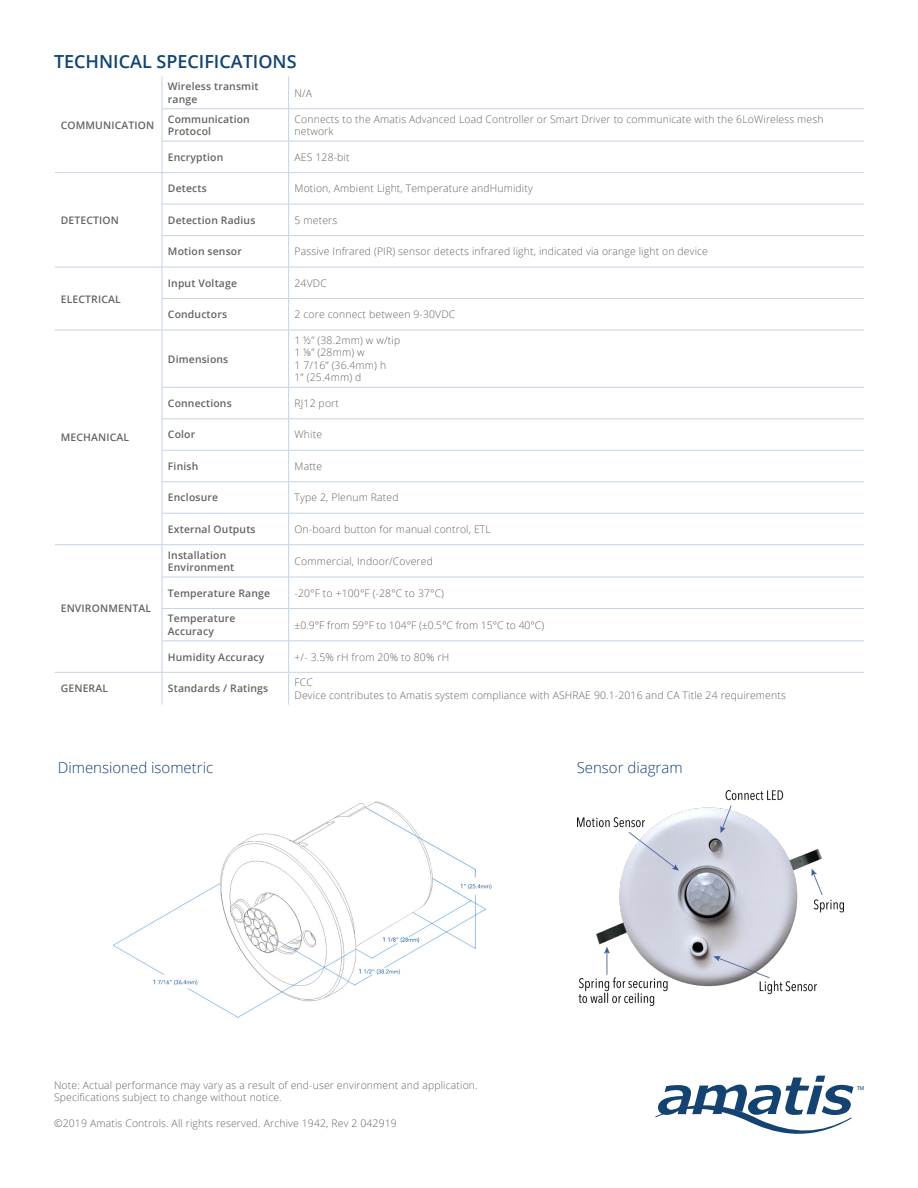
<style>
.page{position:relative;width:918px;height:1188px;background:#fff}
.page>*{position:absolute;margin:0;border:0;box-sizing:border-box;transform-origin:0 0}
.t1{font:600 18px "Open Sans";color:#104473}
.t2{font:300 15px "Open Sans";color:#124271}
.t3{font:300 10.35px/12.5px "Open Sans";letter-spacing:.015em;color:#636366}
.t4{font:600 10.35px/12.5px "Open Sans";letter-spacing:.015em;color:#636366}
.t5{font:5.25px "Helvetica";color:#144372}
</style>
<div class="page">
<svg style="left:655px;top:1076px;width:199px;height:58px"></svg>
<hr style="left:288px;top:77px;width:1px;height:31px;background:#c4d3e5">
<hr style="left:162px;top:108px;width:127px;height:1px;background:#c4d3e5">
<hr style="left:289px;top:108px;width:575px;height:1px;background:#c4d3e5">
<hr style="left:288px;top:109px;width:1px;height:32px;background:#c4d3e5">
<hr style="left:162px;top:141px;width:127px;height:1px;background:#c4d3e5">
<hr style="left:289px;top:141px;width:575px;height:1px;background:#c4d3e5">
<hr style="left:288px;top:141px;width:1px;height:31px;background:#c4d3e5">
<hr style="left:55px;top:172px;width:107px;height:1px;background:#c4d3e5">
<hr style="left:162px;top:172px;width:127px;height:1px;background:#c4d3e5">
<hr style="left:289px;top:172px;width:575px;height:1px;background:#c4d3e5">
<hr style="left:288px;top:173px;width:1px;height:31px;background:#c4d3e5">
<hr style="left:162px;top:204px;width:127px;height:1px;background:#c4d3e5">
<hr style="left:289px;top:204px;width:575px;height:1px;background:#c4d3e5">
<hr style="left:288px;top:204px;width:1px;height:31px;background:#c4d3e5">
<hr style="left:162px;top:235px;width:127px;height:1px;background:#c4d3e5">
<hr style="left:289px;top:235px;width:575px;height:1px;background:#c4d3e5">
<hr style="left:288px;top:236px;width:1px;height:31px;background:#c4d3e5">
<hr style="left:55px;top:267px;width:107px;height:1px;background:#c4d3e5">
<hr style="left:162px;top:267px;width:127px;height:1px;background:#c4d3e5">
<hr style="left:289px;top:267px;width:575px;height:1px;background:#c4d3e5">
<hr style="left:288px;top:267px;width:1px;height:31px;background:#c4d3e5">
<hr style="left:162px;top:298px;width:127px;height:1px;background:#c4d3e5">
<hr style="left:289px;top:298px;width:575px;height:1px;background:#c4d3e5">
<hr style="left:288px;top:299px;width:1px;height:31px;background:#c4d3e5">
<hr style="left:55px;top:330px;width:107px;height:1px;background:#c4d3e5">
<hr style="left:162px;top:330px;width:127px;height:1px;background:#c4d3e5">
<hr style="left:289px;top:330px;width:575px;height:1px;background:#c4d3e5">
<hr style="left:288px;top:330px;width:1px;height:57px;background:#c4d3e5">
<hr style="left:162px;top:387px;width:127px;height:1px;background:#c4d3e5">
<hr style="left:289px;top:387px;width:575px;height:1px;background:#c4d3e5">
<hr style="left:288px;top:388px;width:1px;height:30px;background:#c4d3e5">
<hr style="left:162px;top:418px;width:127px;height:1px;background:#c4d3e5">
<hr style="left:289px;top:418px;width:575px;height:1px;background:#c4d3e5">
<hr style="left:288px;top:419px;width:1px;height:31px;background:#c4d3e5">
<hr style="left:162px;top:450px;width:127px;height:1px;background:#c4d3e5">
<hr style="left:289px;top:450px;width:575px;height:1px;background:#c4d3e5">
<hr style="left:288px;top:451px;width:1px;height:30px;background:#c4d3e5">
<hr style="left:162px;top:481px;width:127px;height:1px;background:#c4d3e5">
<hr style="left:289px;top:481px;width:575px;height:1px;background:#c4d3e5">
<hr style="left:288px;top:482px;width:1px;height:31px;background:#c4d3e5">
<hr style="left:162px;top:513px;width:127px;height:1px;background:#c4d3e5">
<hr style="left:289px;top:513px;width:575px;height:1px;background:#c4d3e5">
<hr style="left:288px;top:514px;width:1px;height:30px;background:#c4d3e5">
<hr style="left:55px;top:544px;width:107px;height:1px;background:#c4d3e5">
<hr style="left:162px;top:544px;width:127px;height:1px;background:#c4d3e5">
<hr style="left:289px;top:544px;width:575px;height:1px;background:#c4d3e5">
<hr style="left:288px;top:545px;width:1px;height:32px;background:#c4d3e5">
<hr style="left:162px;top:577px;width:127px;height:1px;background:#c4d3e5">
<hr style="left:289px;top:577px;width:575px;height:1px;background:#c4d3e5">
<hr style="left:288px;top:577px;width:1px;height:31px;background:#c4d3e5">
<hr style="left:162px;top:608px;width:127px;height:1px;background:#c4d3e5">
<hr style="left:289px;top:608px;width:575px;height:1px;background:#c4d3e5">
<hr style="left:288px;top:609px;width:1px;height:31px;background:#c4d3e5">
<hr style="left:162px;top:640px;width:127px;height:1px;background:#c4d3e5">
<hr style="left:289px;top:640px;width:575px;height:1px;background:#c4d3e5">
<hr style="left:288px;top:641px;width:1px;height:31px;background:#c4d3e5">
<hr style="left:55px;top:672px;width:107px;height:1px;background:#c4d3e5">
<hr style="left:162px;top:672px;width:127px;height:1px;background:#c4d3e5">
<hr style="left:289px;top:672px;width:575px;height:1px;background:#c4d3e5">
<hr style="left:288px;top:673px;width:1px;height:32px;background:#c4d3e5">
<hr style="left:162px;top:77px;width:1px;height:31px;background:#c4d3e5">
<hr style="left:162px;top:109px;width:1px;height:32px;background:#c4d3e5">
<hr style="left:162px;top:141px;width:1px;height:31px;background:#c4d3e5">
<hr style="left:162px;top:173px;width:1px;height:31px;background:#c4d3e5">
<hr style="left:162px;top:204px;width:1px;height:31px;background:#c4d3e5">
<hr style="left:162px;top:236px;width:1px;height:31px;background:#c4d3e5">
<hr style="left:162px;top:267px;width:1px;height:31px;background:#c4d3e5">
<hr style="left:162px;top:299px;width:1px;height:31px;background:#c4d3e5">
<hr style="left:162px;top:330px;width:1px;height:57px;background:#c4d3e5">
<hr style="left:162px;top:388px;width:1px;height:30px;background:#c4d3e5">
<hr style="left:162px;top:419px;width:1px;height:31px;background:#c4d3e5">
<hr style="left:162px;top:451px;width:1px;height:30px;background:#c4d3e5">
<hr style="left:162px;top:482px;width:1px;height:31px;background:#c4d3e5">
<hr style="left:162px;top:514px;width:1px;height:30px;background:#c4d3e5">
<hr style="left:162px;top:545px;width:1px;height:32px;background:#c4d3e5">
<hr style="left:162px;top:577px;width:1px;height:31px;background:#c4d3e5">
<hr style="left:162px;top:609px;width:1px;height:31px;background:#c4d3e5">
<hr style="left:162px;top:641px;width:1px;height:31px;background:#c4d3e5">
<hr style="left:162px;top:673px;width:1px;height:32px;background:#c4d3e5">
<img style="left:577px;top:791px;width:266px;height:214px">
<img style="left:113px;top:801px;width:379px;height:217px">
<h1 class="t1" style="left:54px;top:49px;width:244px">TECHNICAL SPECIFICATIONS</h1>
<p class="t4" style="left:61px;top:118px;width:95px">COMMUNICATION</p>
<p class="t4" style="left:61px;top:214px;width:60px">DETECTION</p>
<p class="t4" style="left:61px;top:292px;width:62px">ELECTRICAL</p>
<p class="t4" style="left:61px;top:431px;width:70px">MECHANICAL</p>
<p class="t4" style="left:61px;top:602px;width:92px">ENVIRONMENTAL</p>
<p class="t4" style="left:168px;top:80px;width:92px">Wireless transmit range</p>
<p class="t3" style="left:295px;top:86px;width:19px">N/A</p>
<p class="t4" style="left:168px;top:113px;width:83px">Communication<br>Protocol</p>
<p class="t3" style="left:295px;top:112px;width:531px">Connects to the Amatis Advanced Load Controller or Smart Driver to communicate with the 6LoWireless mesh network</p>
<p class="t4" style="left:168px;top:151px;width:57px">Encryption</p>
<p class="t3" style="left:295px;top:151px;width:57px">AES 128-bit</p>
<p class="t4" style="left:168px;top:182px;width:40px">Detects</p>
<p class="t3" style="left:295px;top:182px;width:240px">Motion, Ambient Light, Temperature andHumidity</p>
<p class="t4" style="left:168px;top:214px;width:89px">Detection Radius</p>
<p class="t3" style="left:295px;top:214px;width:44px">5 meters</p>
<p class="t4" style="left:168px;top:245px;width:76px">Motion sensor</p>
<p class="t3" style="left:295px;top:245px;width:415px">Passive Infrared (PIR) sensor detects infrared light, indicated via orange light on device</p>
<p class="t4" style="left:168px;top:277px;width:71px">Input Voltage</p>
<p class="t3" style="left:295px;top:277px;width:34px">24VDC</p>
<p class="t4" style="left:168px;top:308px;width:61px">Conductors</p>
<p class="t3" style="left:295px;top:308px;width:162px">2 core connect between 9-30VDC</p>
<p class="t4" style="left:168px;top:352px;width:62px">Dimensions</p>
<p class="t3" style="left:295px;top:334px;width:107px">1 ½’’ (38.2mm) w w/tip<br>1 ⅛’’ (28mm) w<br>1 7/16’’ (36.4mm) h<br>1’’ (25.4mm) d</p>
<p class="t4" style="left:168px;top:397px;width:65px">Connections</p>
<p class="t3" style="left:295px;top:397px;width:46px">RJ12 port</p>
<p class="t4" style="left:168px;top:428px;width:29px">Color</p>
<p class="t3" style="left:295px;top:428px;width:29px">White</p>
<p class="t4" style="left:168px;top:460px;width:32px">Finish</p>
<p class="t3" style="left:295px;top:460px;width:29px">Matte</p>
<p class="t4" style="left:168px;top:491px;width:52px">Enclosure</p>
<p class="t3" style="left:295px;top:491px;width:106px">Type 2, Plenum Rated</p>
<p class="t4" style="left:168px;top:523px;width:89px">External Outputs</p>
<p class="t3" style="left:295px;top:523px;width:198px">On-board button for manual control, ETL</p>
<p class="t4" style="left:168px;top:548px;width:68px">Installation<br>Environment</p>
<p class="t3" style="left:295px;top:555px;width:140px">Commercial, Indoor/Covered</p>
<p class="t4" style="left:168px;top:587px;width:104px">Temperature Range</p>
<p class="t3" style="left:295px;top:586px;width:151px">-20°F to +100°F (-28°C to 37°C)</p>
<p class="t4" style="left:168px;top:612px;width:69px">Temperature<br>Accuracy</p>
<p class="t3" style="left:295px;top:618px;width:251px">±0.9°F from 59°F to 104°F (±0.5°C from 15°C to 40°C)</p>
<p class="t4" style="left:168px;top:650px;width:98px">Humidity Accuracy</p>
<p class="t3" style="left:295px;top:650px;width:156px">+/- 3.5% rH from 20% to 80% rH</p>
<p class="t4" style="left:61px;top:682px;width:49px">GENERAL</p>
<p class="t4" style="left:168px;top:682px;width:102px">Standards / Ratings</p>
<p class="t3" style="left:295px;top:676px;width:493px">FCC<br>Device contributes to Amatis system compliance with ASHRAE 90.1-2016 and CA Title 24 requirements</p>
<h2 class="t2" style="left:58px;top:757px;width:157px">Dimensioned isometric</h2>
<h2 class="t2" style="left:577px;top:757px;width:107px">Sensor diagram</h2>
<p class="t3" style="left:54px;top:1079px;width:425px">Note: Actual performance may vary as a result of end-user environment and application.<br>Specifications subject to change without notice.</p>
<p class="t3" style="left:54px;top:1116px;width:344px">©2019 Amatis Controls. All rights reserved. Archive 1942, Rev 2 042919</p>
<p class="t5" style="left:857px;top:1084px;width:9px">TM</p>
</div>
